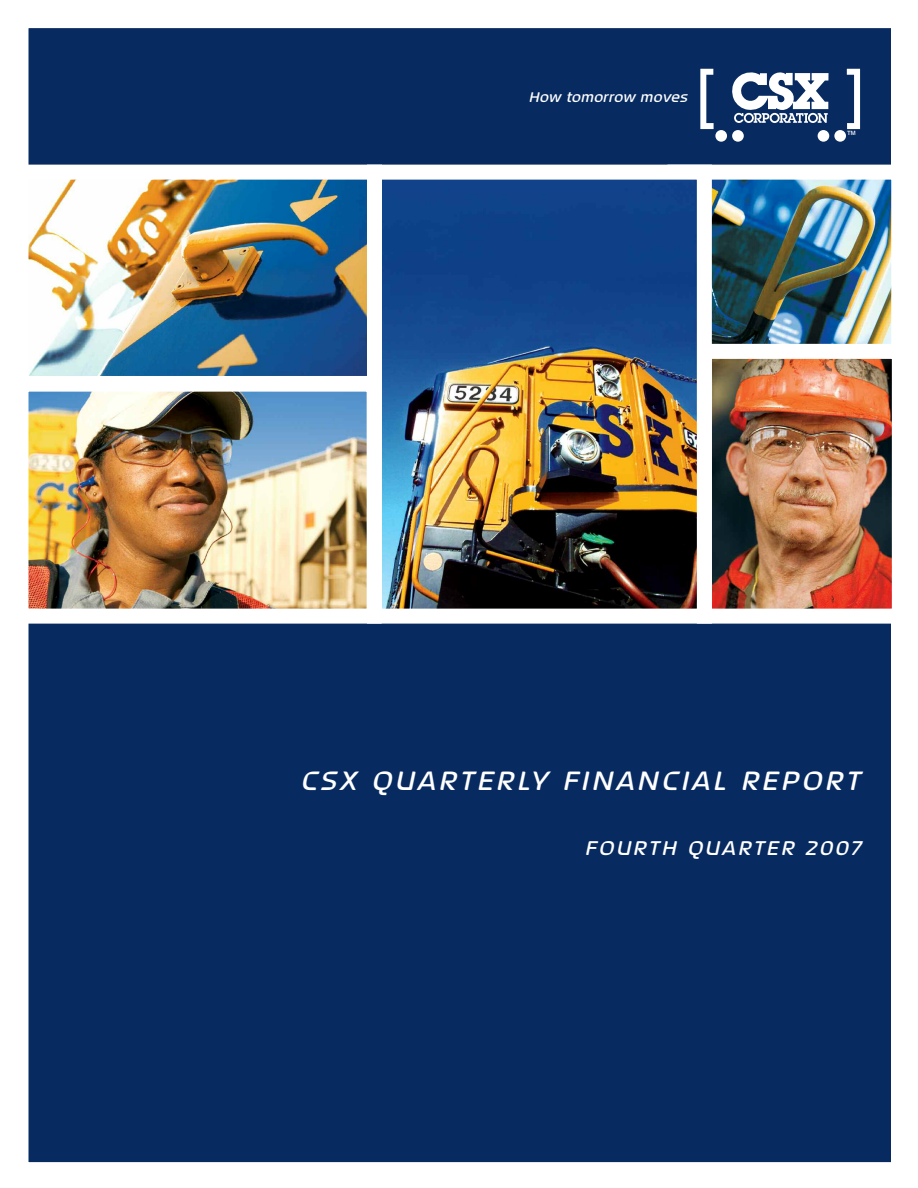
<style>
.page{position:relative;width:918px;height:1188px;background:#fff}
.page>*{position:absolute;margin:0;border:0;box-sizing:border-box;transform-origin:0 0}
.t1{font:italic 500 36px "September";letter-spacing:.095em;color:#fff}
.t2{font:italic 500 27px "September";letter-spacing:.095em;color:#fff}
.t3{font:italic 500 19.05px "September";letter-spacing:.03em;color:#fff}
.t4{font:10.5px "Gill Sans";color:#fff}
</style>
<div class="page">
<div style="left:28px;top:28px;width:863px;height:1135px;background:#072b61"></div>
<img style="left:30px;top:393px;width:336px;height:215px">
<div style="left:14px;top:377px;width:368px;height:247px;border:15px solid #fff"></div>
<img style="left:30px;top:181px;width:336px;height:194px">
<div style="left:715px;top:130px;width:12px;height:12px;background:#fff;border-radius:50%"></div>
<div style="left:732px;top:130px;width:12px;height:12px;background:#fff;border-radius:50%"></div>
<div style="left:818px;top:130px;width:11px;height:12px;background:#fff;border-radius:50%"></div>
<div style="left:834px;top:130px;width:12px;height:12px;background:#fff;border-radius:50%"></div>
<svg style="left:700px;top:69px;width:14px;height:60px"></svg>
<svg style="left:847px;top:69px;width:13px;height:60px"></svg>
<svg style="left:731px;top:71px;width:98px;height:52px"></svg>
<img style="left:712px;top:181px;width:178px;height:162px">
<div style="left:667px;top:165px;width:239px;height:194px;border:15px solid #fff"></div>
<img style="left:713px;top:360px;width:178px;height:248px">
<img style="left:383px;top:181px;width:313px;height:427px">
<p class="t3" style="left:529px;top:84px;width:160px">How tomorrow moves</p>
<p class="t4" style="left:846px;top:129px;width:12px">™</p>
<p class="t1" style="left:302px;top:757px;width:561px">CSX QUARTERLY FINANCIAL REPORT</p>
<p class="t2" style="left:586px;top:830px;width:277px">FOURTH QUARTER 2007</p>
</div>
